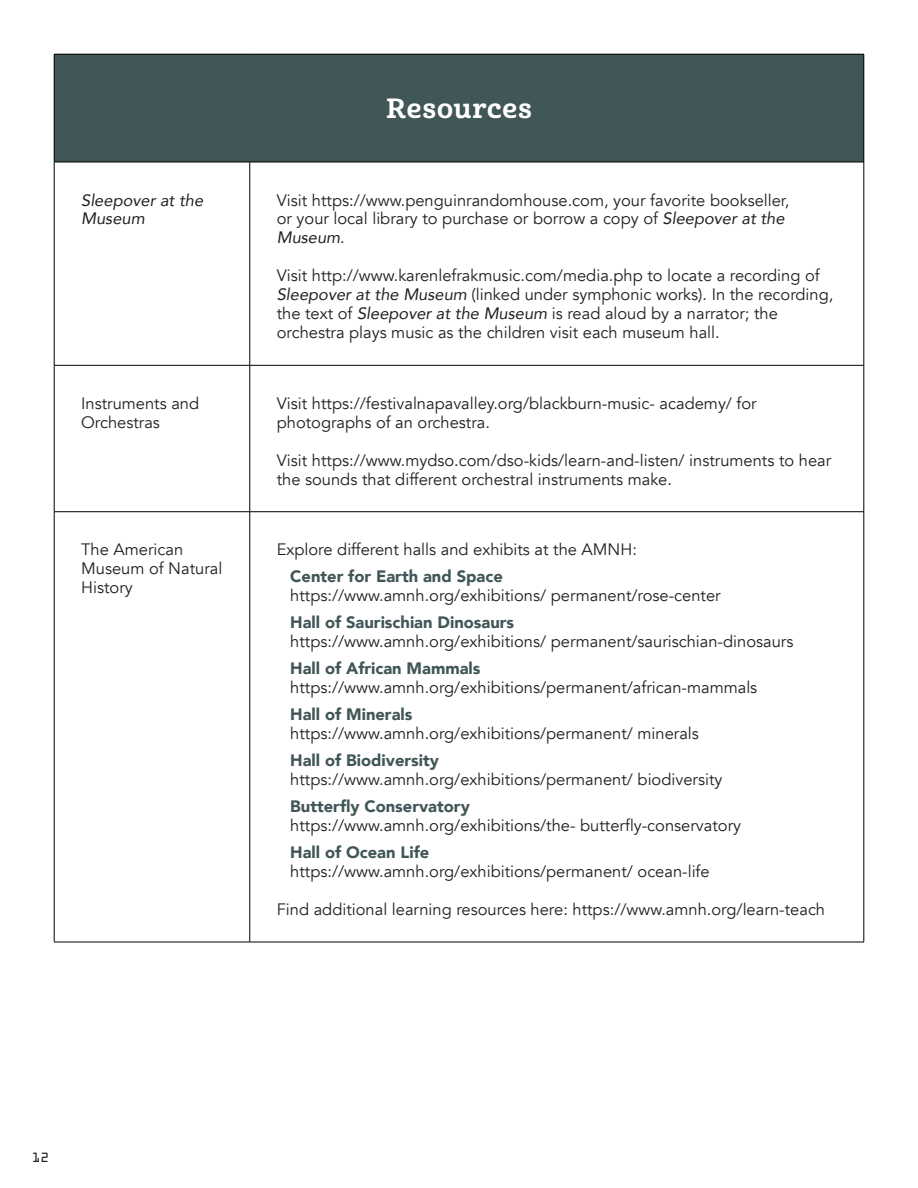
<style>
.page{position:relative;width:918px;height:1188px;background:#fff}
.page>*{position:absolute;margin:0;border:0;box-sizing:border-box;transform-origin:0 0}
.t1{font:27px "Cabrito Nor Bol";letter-spacing:.03em;color:#fff}
.t2{font:16.5px/19px "Avenir";color:#231f20}
.t3{font:900 16.5px "Avenir";color:#415657}
.t4{font:italic 16.5px/19px "Avenir";color:#231f20}
.t5{font:12px "OCRA Std";color:#231f20}
.s1{font-style:italic}
.s2{font-weight:900;color:#415657}
</style>
<div class="page">
<div style="left:54px;top:54px;width:810px;height:108px;background:#415657"></div>
<hr style="left:54px;top:54px;width:196px;height:1px;background:#000">
<hr style="left:54px;top:54px;width:1px;height:108px;background:#000">
<hr style="left:250px;top:54px;width:614px;height:1px;background:#000">
<hr style="left:864px;top:54px;width:1px;height:108px;background:#000">
<hr style="left:54px;top:162px;width:196px;height:1px;background:#000">
<hr style="left:54px;top:162px;width:1px;height:203px;background:#000">
<hr style="left:250px;top:162px;width:614px;height:1px;background:#000">
<hr style="left:249px;top:162px;width:1px;height:203px;background:#000">
<hr style="left:864px;top:162px;width:1px;height:203px;background:#000">
<hr style="left:54px;top:365px;width:196px;height:1px;background:#000">
<hr style="left:54px;top:366px;width:1px;height:146px;background:#000">
<hr style="left:250px;top:365px;width:614px;height:1px;background:#000">
<hr style="left:249px;top:366px;width:1px;height:146px;background:#000">
<hr style="left:864px;top:366px;width:1px;height:146px;background:#000">
<hr style="left:54px;top:511px;width:196px;height:1px;background:#000">
<hr style="left:54px;top:512px;width:1px;height:430px;background:#000">
<hr style="left:250px;top:511px;width:614px;height:1px;background:#000">
<hr style="left:249px;top:512px;width:1px;height:430px;background:#000">
<hr style="left:864px;top:512px;width:1px;height:430px;background:#000">
<hr style="left:54px;top:942px;width:196px;height:1px;background:#000">
<hr style="left:250px;top:942px;width:614px;height:1px;background:#000">
<p class="t1" style="left:386px;top:92px;width:147px">Resources</p>
<p class="t4" style="left:81px;top:190px;width:124px">Sleepover at the<br>Museum</p>
<p class="t2" style="left:277px;top:191px;width:514px">Visit https://www.penguinrandomhouse.com, your favorite bookseller, or your local library to purchase or borrow a copy of <span class="s1">Sleepover at the<br>Museum</span>.</p>
<p class="t2" style="left:277px;top:266px;width:558px">Visit http://www.karenlefrakmusic.com/media.php to locate a recording of <span class="s1">Sleepover at the Museum</span> (linked under symphonic works). In the recording, the text of <span class="s1">Sleepover at the Museum</span> is read aloud by a narrator; the orchestra plays music as the children visit each museum hall.</p>
<p class="t2" style="left:81px;top:394px;width:120px">Instruments and<br>Orchestras</p>
<p class="t2" style="left:277px;top:394px;width:482px">Visit https://festivalnapavalley.org/blackburn-music- academy/ for photographs of an orchestra.</p>
<p class="t2" style="left:277px;top:451px;width:556px">Visit https://www.mydso.com/dso-kids/learn-and-listen/ instruments to hear the sounds that different orchestral instruments make.</p>
<p class="t2" style="left:81px;top:540px;width:143px">The American<br>Museum of Natural<br>History</p>
<p class="t2" style="left:277px;top:540px;width:362px">Explore different halls and exhibits at the AMNH:</p>
<p class="t2" style="left:290px;top:567px;width:432px"><span class="s2">Center for Earth and Space </span>https://www.amnh.org/exhibitions/ permanent/rose-center</p>
<p class="t2" style="left:290px;top:613px;width:505px"><span class="s2">Hall of Saurischian Dinosaurs<br></span>https://www.amnh.org/exhibitions/ permanent/saurischian-dinosaurs</p>
<p class="t3" style="left:290px;top:654px;width:192px">Hall of African Mammals</p>
<p class="t2" style="left:290px;top:678px;width:469px">https://www.amnh.org/exhibitions/permanent/african-mammals</p>
<p class="t3" style="left:290px;top:700px;width:124px">Hall of Minerals</p>
<p class="t2" style="left:290px;top:724px;width:410px">https://www.amnh.org/exhibitions/permanent/ minerals</p>
<p class="t3" style="left:290px;top:746px;width:150px">Hall of Biodiversity</p>
<p class="t2" style="left:290px;top:770px;width:434px">https://www.amnh.org/exhibitions/permanent/ biodiversity</p>
<p class="t3" style="left:290px;top:792px;width:181px">Butterfly Conservatory</p>
<p class="t2" style="left:290px;top:816px;width:452px">https://www.amnh.org/exhibitions/the- butterfly-conservatory</p>
<p class="t3" style="left:290px;top:838px;width:140px">Hall of Ocean Life</p>
<p class="t2" style="left:290px;top:862px;width:421px">https://www.amnh.org/exhibitions/permanent/ ocean-life</p>
<p class="t2" style="left:277px;top:900px;width:550px">Find additional learning resources here: https://www.amnh.org/learn-teach</p>
<p class="t5" style="left:32px;top:1152px;width:19px">12</p>
</div>
